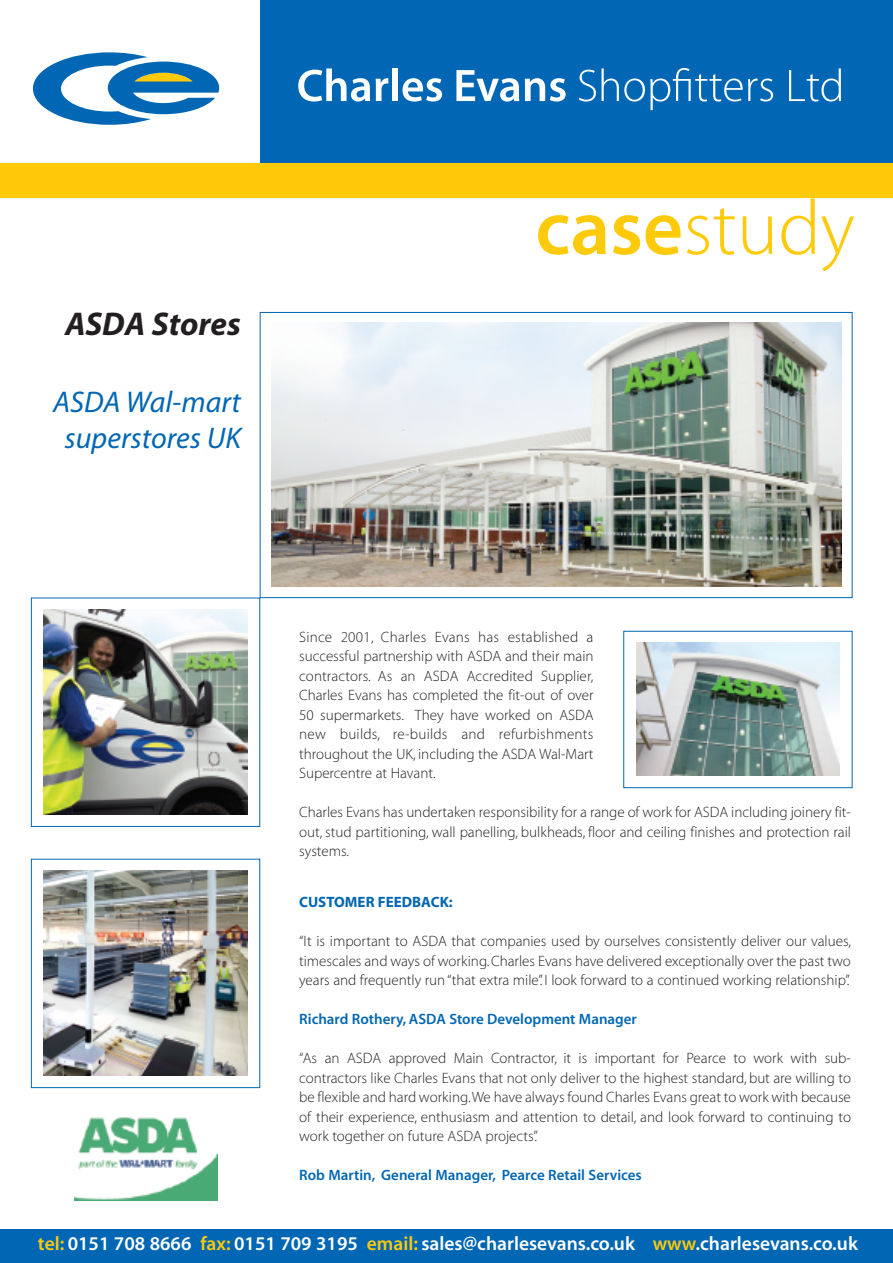
<style>
.page{position:relative;width:893px;height:1263px;background:#fff}
.page>*{position:absolute;margin:0;border:0;box-sizing:border-box;transform-origin:0 0}
.t1{font:78.15px "Myriad MM.215.600";color:#feca0a}
.t2{font:33px "Myriad MM It.700.600";color:#231f20}
.t3{font:30px/36px "Myriad MM It.400.600";color:#0166b3;text-align:center}
.t4{font:19.5px "Myriad MM.565.600";color:#fff}
.t5{font:15px/19.5px "Myriad MM.215.600";color:#231f20;text-align:justify}
.t6{font:15px "Myriad MM.565.600";color:#0166b3}
.t7{font:15px "Myriad MM.700.600";color:#0166b3}
.s1{font-family:"Myriad MM.565.600"}
.s2{color:#feca0a}
</style>
<div class="page">
<div style="left:260px;top:0;width:633px;height:164px;background:#0166b3"></div>
<svg style="left:33px;top:52px;width:186px;height:73px"></svg>
<svg style="left:298px;top:68px;width:72px;height:34px"></svg>
<svg style="left:376px;top:78px;width:12px;height:23px"></svg>
<div style="left:392px;top:68px;width:6px;height:33px;background:#fff"></div>
<svg style="left:402px;top:78px;width:40px;height:24px"></svg>
<svg style="left:456px;top:70px;width:63px;height:32px"></svg>
<svg style="left:525px;top:78px;width:41px;height:24px"></svg>
<svg style="left:579px;top:68px;width:194px;height:42px"></svg>
<svg style="left:789px;top:68px;width:52px;height:34px"></svg>
<div style="left:0;top:164px;width:893px;height:34px;background:#feca0a"></div>
<div style="left:0;top:1229px;width:893px;height:34px;background:#0166b3"></div>
<img style="left:75px;top:1117px;width:142px;height:84px">
<div style="left:624px;top:631px;width:228px;height:157px;border:1px solid #0166b3"></div>
<img style="left:637px;top:642px;width:203px;height:134px">
<div style="left:260px;top:312px;width:592px;height:286px;border:1px solid #0166b3"></div>
<div style="left:31px;top:598px;width:229px;height:229px;border:1px solid #0166b3"></div>
<img style="left:271px;top:323px;width:570px;height:264px">
<img style="left:44px;top:610px;width:204px;height:205px">
<div style="left:31px;top:859px;width:229px;height:229px;border:1px solid #0166b3"></div>
<img style="left:44px;top:870px;width:204px;height:206px">
<h2 class="t2" style="left:65px;top:312px;width:177px">ASDA Stores</h2>
<h3 class="t3" style="left:53px;top:387px;width:189px">ASDA Wal-mart superstores UK</h3>
<h1 class="t1" style="left:535px;top:199px;width:321px"><span class="s1">case</span>study</h1>
<p class="t5" style="left:299px;top:628px;width:296px">Since 2001, Charles Evans has established a successful partnership with ASDA and their main contractors. As an ASDA Accredited Supplier, Charles Evans has completed the fit-out of over 50 supermarkets. They have worked on ASDA new builds, re-builds and refurbishments throughout the UK, including the ASDA Wal-Mart Supercentre at Havant.</p>
<p class="t5" style="left:299px;top:803px;width:553px">Charles Evans has undertaken responsibility for a range of work for ASDA including joinery fit&shy;out, stud partitioning, wall panelling, bulkheads, floor and ceiling finishes and protection rail systems.</p>
<p class="t7" style="left:299px;top:896px;width:155px">CUSTOMER FEEDBACK:</p>
<p class="t5" style="left:299px;top:932px;width:553px">“It is important to ASDA that companies used by ourselves consistently deliver our values, timescales and ways of working. Charles Evans have delivered exceptionally over the past two years and frequently run “that extra mile”. I look forward to a continued working relationship”.</p>
<p class="t6" style="left:299px;top:1013px;width:339px">Richard Rothery, ASDA Store Development Manager</p>
<p class="t5" style="left:299px;top:1049px;width:553px">“As an ASDA approved Main Contractor, it is important for Pearce to work with sub&shy;contractors like Charles Evans that not only deliver to the highest standard, but are willing to be flexible and hard working.We have always found Charles Evans great to work with because of their experience, enthusiasm and attention to detail, and look forward to continuing to work together on future ASDA projects”.</p>
<p class="t6" style="left:299px;top:1169px;width:344px">Rob Martin, General Manager, Pearce Retail Services</p>
<h3 class="t4" style="left:38px;top:1236px;width:821px"><span class="s2">tel:</span> 0151 708 8666 <span class="s2">fax:</span> 0151 709 3195 <span class="s2">email:</span> sales@charlesevans.co.uk <span class="s2">www</span>.charlesevans.co.uk</h3>
</div>
